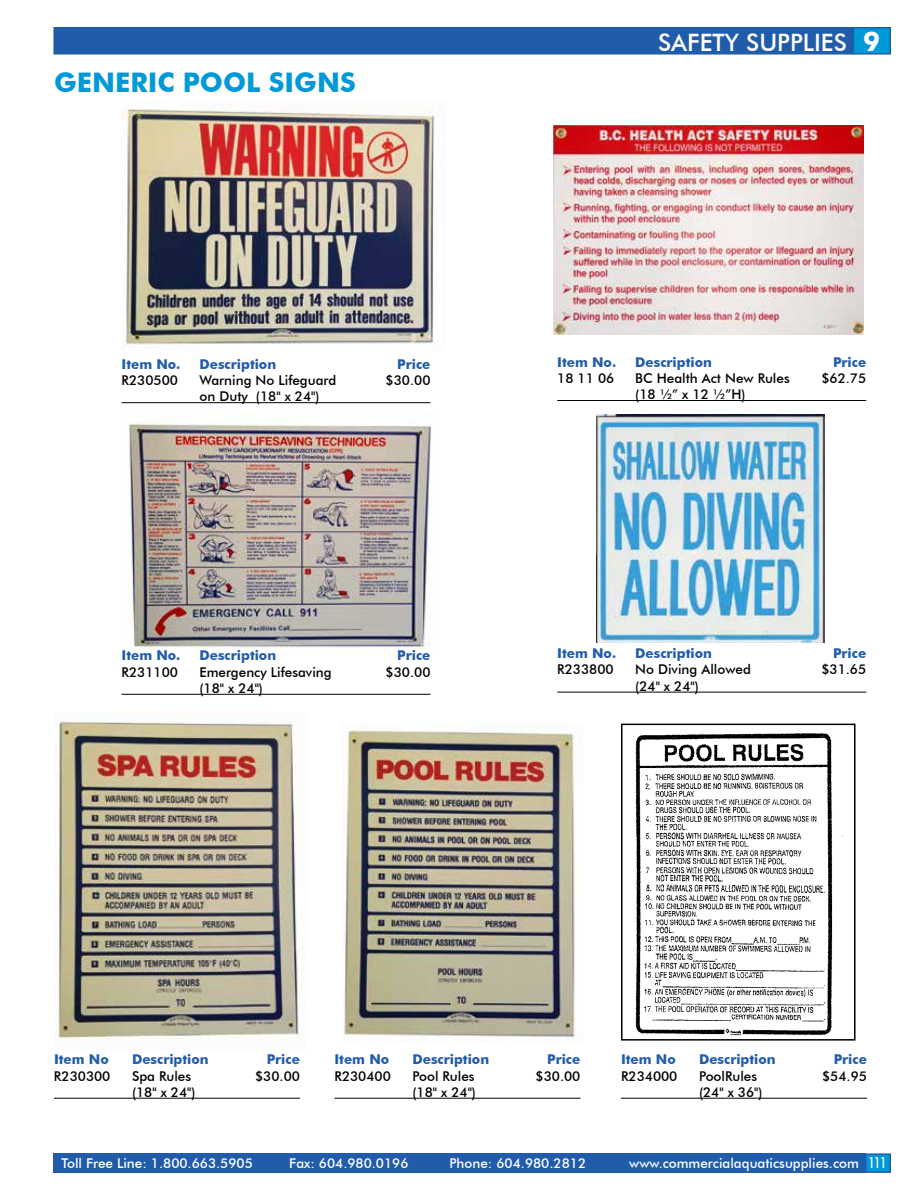
<style>
.page{position:relative;width:918px;height:1188px;background:#fff}
.page>*{position:absolute;margin:0;border:0;box-sizing:border-box;transform-origin:0 0}
.t1{font:700 27px "Futura BT";color:#0099d8}
.t2{font:500 24px "Futura BT";color:#fff}
.t3{font:500 13.5px "Futura BT";color:#000}
.t4{font:700 13.5px "Futura BT";color:#205caa}
.t5{font:500 13.5px "Futura BT";color:#fff}
.s1{font-weight:700;font-size:27px}
.s2{font-stretch:condensed;font-size:15px}
</style>
<div class="page">
<div style="left:53px;top:1153px;width:813px;height:20px;background:#205caa"></div>
<div style="left:865px;top:1153px;width:26px;height:20px;background:#0099d8;border:2px solid #205caa"></div>
<div style="left:853px;top:28px;width:37px;height:26px;background:#0099d8"></div>
<div style="left:852px;top:27px;width:39px;height:28px;border:2px solid #205caa"></div>
<div style="left:53px;top:27px;width:800px;height:28px;background:#205caa;border:2px solid #205caa"></div>
<img style="left:596px;top:415px;width:228px;height:228px">
<img style="left:635px;top:733px;width:208px;height:303px">
<div style="left:621px;top:724px;width:235px;height:317px;border:2px solid #000"></div>
<img style="left:123px;top:102px;width:312px;height:243px">
<img style="left:128px;top:415px;width:303px;height:240px">
<img style="left:341px;top:728px;width:235px;height:309px">
<img style="left:54px;top:713px;width:245px;height:329px">
<hr style="left:122px;top:402px;width:308px;height:1px;background:#000">
<hr style="left:122px;top:694px;width:308px;height:1px;background:#000">
<hr style="left:54px;top:1098px;width:246px;height:1px;background:#000">
<img style="left:554px;top:125px;width:310px;height:209px">
<hr style="left:557px;top:400px;width:309px;height:1px;background:#000">
<hr style="left:557px;top:692px;width:309px;height:1px;background:#000">
<hr style="left:334px;top:1098px;width:246px;height:1px;background:#000">
<hr style="left:621px;top:1098px;width:246px;height:1px;background:#000">
<h1 class="t1" style="left:54px;top:66px;width:303px">gen eric pool signs</h1>
<p class="t4" style="left:122px;top:356px;width:61px">Item No.</p>
<p class="t4" style="left:200px;top:356px;width:78px">Description</p>
<p class="t4" style="left:397px;top:356px;width:35px">Price</p>
<p class="t3" style="left:122px;top:372px;width:58px">R230500</p>
<p class="t3" style="left:200px;top:372px;width:138px">Warning No Lifeguard</p>
<p class="t3" style="left:386px;top:372px;width:46px">$30.00</p>
<p class="t3" style="left:200px;top:388px;width:122px">on Duty (18" x 24")</p>
<p class="t4" style="left:122px;top:647px;width:61px">Item No.</p>
<p class="t4" style="left:200px;top:647px;width:78px">Description</p>
<p class="t4" style="left:397px;top:647px;width:35px">Price</p>
<p class="t3" style="left:122px;top:664px;width:58px">R231100</p>
<p class="t3" style="left:200px;top:664px;width:134px">Emergency Lifesaving</p>
<p class="t3" style="left:386px;top:664px;width:46px">$30.00</p>
<p class="t3" style="left:200px;top:680px;width:65px">(18" x 24")</p>
<h2 class="t2" style="left:658px;top:28px;width:224px">safety supplies <span class="s1">9</span></h2>
<p class="t4" style="left:557px;top:354px;width:61px">Item No.</p>
<p class="t4" style="left:635px;top:354px;width:78px">Description</p>
<p class="t4" style="left:833px;top:354px;width:35px">Price</p>
<p class="t3" style="left:557px;top:370px;width:59px">18 11 06</p>
<p class="t3" style="left:635px;top:370px;width:156px">BC Health Act New Rules</p>
<p class="t3" style="left:821px;top:370px;width:46px">$62.75</p>
<p class="t3" style="left:635px;top:386px;width:112px">(18 ½” x 12 ½”H)</p>
<p class="t4" style="left:557px;top:645px;width:61px">Item No.</p>
<p class="t4" style="left:635px;top:645px;width:78px">Description</p>
<p class="t4" style="left:833px;top:645px;width:35px">Price</p>
<p class="t3" style="left:557px;top:661px;width:58px">R233800</p>
<p class="t3" style="left:635px;top:661px;width:117px">No Diving Allowed</p>
<p class="t3" style="left:821px;top:661px;width:46px">$31.65</p>
<p class="t3" style="left:635px;top:678px;width:65px">(24" x 24")</p>
<p class="t4" style="left:54px;top:1051px;width:56px">Item No</p>
<p class="t4" style="left:132px;top:1051px;width:78px">Description</p>
<p class="t4" style="left:267px;top:1051px;width:35px">Price</p>
<p class="t3" style="left:54px;top:1068px;width:58px">R230300</p>
<p class="t3" style="left:132px;top:1068px;width:61px">Spa Rules</p>
<p class="t3" style="left:255px;top:1068px;width:46px">$30.00</p>
<p class="t3" style="left:132px;top:1084px;width:65px">(18" x 24")</p>
<p class="t4" style="left:334px;top:1051px;width:56px">Item No</p>
<p class="t4" style="left:412px;top:1051px;width:78px">Description</p>
<p class="t4" style="left:547px;top:1051px;width:35px">Price</p>
<p class="t3" style="left:334px;top:1068px;width:58px">R230400</p>
<p class="t3" style="left:412px;top:1068px;width:64px">Pool Rules</p>
<p class="t3" style="left:536px;top:1068px;width:46px">$30.00</p>
<p class="t3" style="left:412px;top:1084px;width:65px">(18" x 24")</p>
<p class="t4" style="left:621px;top:1051px;width:56px">Item No</p>
<p class="t4" style="left:699px;top:1051px;width:78px">Description</p>
<p class="t4" style="left:834px;top:1051px;width:35px">Price</p>
<p class="t3" style="left:621px;top:1068px;width:58px">R234000</p>
<p class="t3" style="left:699px;top:1068px;width:60px">PoolRules</p>
<p class="t3" style="left:822px;top:1068px;width:46px">$54.95</p>
<p class="t3" style="left:699px;top:1084px;width:65px">(24" x 36")</p>
<p class="t5" style="left:62px;top:1155px;width:214px">Toll Free Line: 1.800.663.5905 F</p>
<p class="t5" style="left:296px;top:1155px;width:138px">ax: 604.980.0196 P</p>
<p class="t5" style="left:457px;top:1155px;width:131px">hone: 604.980.2812</p>
<p class="t5" style="left:629px;top:1155px;width:258px">www.commercialaquaticsupplies.com <span class="s2">111</span></p>
</div>
